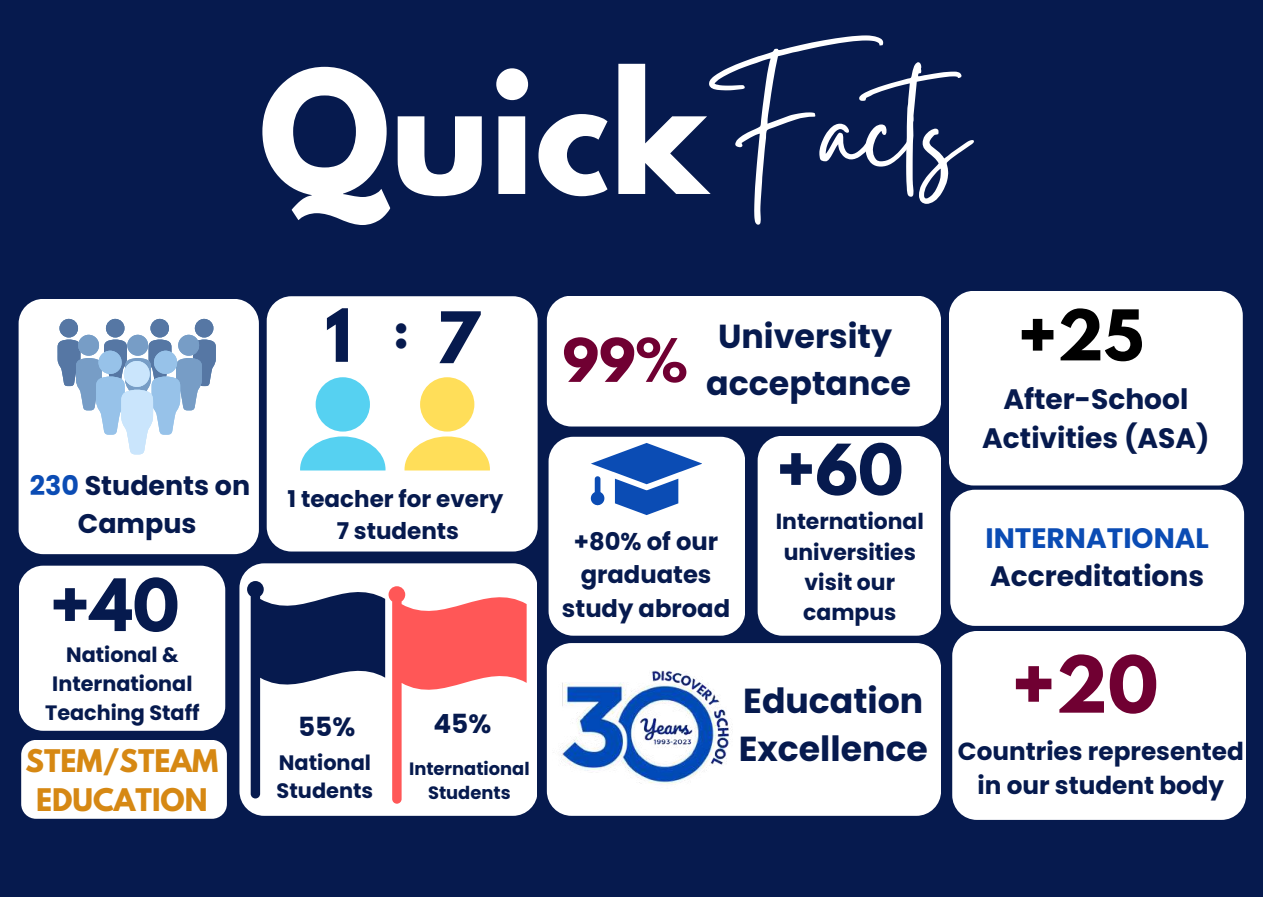
<style>
.page{position:relative;width:1263px;height:897px;background:#061a4e}
.page>*{position:absolute;margin:0;border:0;box-sizing:border-box;transform-origin:0 0}
.t1{font:700 151.35px "League Spartan";color:#fff}
.t2{font:700 69.3px "League Spartan";color:#700032}
.t3{font:700 64.95px "League Spartan";color:#061a4e}
.t4{font:700 63.9px "League Spartan";color:#061a4e}
.t5{font:700 61.8px "League Spartan";color:#061a4e}
.t6{font:700 61.8px "League Spartan";color:#000}
.t7{font:700 53.1px "League Spartan";color:#700032}
.t8{font:700 34.65px/48.3px "Poppins";color:#061a4e}
.t9{font:700 33.3px/46.3px "Poppins";color:#061a4e;text-align:center}
.t10{font:700 28.05px/38.7px "Poppins";color:#061a4e;text-align:center}
.t11{font:700 28.05px "Poppins";color:#0b4cb4}
.t12{font:700 27.6px/38.7px "League Spartan";color:#d68813;text-align:center}
.t13{font:700 26.85px/37.5px "Poppins";color:#061a4e;text-align:center}
.t14{font:700 26.4px "Poppins";color:#061a4e}
.t15{font:700 24.75px/33.9px "Poppins";color:#061a4e;text-align:center}
.t16{font:700 24.3px/33.5px "Poppins";color:#061a4e;text-align:center}
.t17{font:700 22.95px/32.2px "Poppins";color:#061a4e;text-align:center}
.t18{font:700 21.9px/30.2px "Poppins";color:#061a4e;text-align:center}
.t19{font:700 20.85px/28.5px "Poppins";color:#061a4e}
.t20{font:700 20.7px/29px "Poppins";color:#061a4e;text-align:center}
.t21{font:700 17.85px/24.5px "Poppins";color:#061a4e;text-align:center}
.s1{font-size:62.85px}
.s2{color:#0b4cb4}
</style>
<div class="page">
<div style="left:19px;top:299px;width:240px;height:255px;background:#fff;border-radius:25px"></div>
<svg style="left:58px;top:319px;width:158px;height:135px"></svg>
<div style="left:124px;top:361px;width:26px;height:26px;background:#cae5fc;border-radius:50%"></div>
<div style="left:547px;top:643px;width:394px;height:173px;background:#fff;border-radius:25px"></div>
<div style="left:267px;top:296px;width:271px;height:255px;background:#fff;border-radius:25px"></div>
<svg style="left:300px;top:436px;width:85px;height:34px"></svg>
<div style="left:316px;top:377px;width:54px;height:54px;background:#56d1f1;border-radius:50%"></div>
<svg style="left:404px;top:436px;width:86px;height:34px"></svg>
<div style="left:420px;top:377px;width:54px;height:54px;background:#ffde59;border-radius:50%"></div>
<div style="left:547px;top:295px;width:394px;height:131px;background:#fff;border-radius:25px"></div>
<div style="left:549px;top:437px;width:196px;height:198px;background:#fff;border-radius:25px"></div>
<svg style="left:591px;top:443px;width:110px;height:72px"></svg>
<div style="left:19px;top:565px;width:206px;height:165px;background:#fff;border-radius:25px"></div>
<div style="left:239px;top:563px;width:298px;height:253px;background:#fff;border-radius:25px"></div>
<svg style="left:247px;top:581px;width:280px;height:222px"></svg>
<div style="left:758px;top:436px;width:183px;height:199px;background:#fff;border-radius:25px"></div>
<div style="left:21px;top:740px;width:206px;height:78px;background:#fff;border-radius:15px"></div>
<div style="left:949px;top:291px;width:294px;height:194px;background:#fff;border-radius:25px"></div>
<img style="left:546px;top:658px;width:183px;height:130px">
<div style="left:950px;top:490px;width:294px;height:136px;background:#fff;border-radius:25px"></div>
<div style="left:952px;top:631px;width:294px;height:189px;background:#fff;border-radius:25px"></div>
<h1 class="t1" style="left:259px;top:58px;width:749px">Quick<sup>Facts</sup></h1>
<h3 class="t3" style="left:325px;top:303px;width:156px">1 <sup>:</sup><span class="s1">7</span></h3>
<p class="t13" style="left:30px;top:467px;width:222px"><span class="s2">230</span> Students on<br>Campus</p>
<h3 class="t4" style="left:50px;top:573px;width:131px">+40</h3>
<p class="t20" style="left:45px;top:640px;width:156px">National &amp;<br>International<br>Teaching Staff</p>
<p class="t12" style="left:25px;top:745px;width:194px">STEM/STEAM<br>EDUCATION</p>
<p class="t17" style="left:288px;top:482px;width:217px">1 teacher for every<br>7 students</p>
<p class="t14" style="left:298px;top:708px;width:59px">55%</p>
<p class="t19" style="left:277px;top:748px;width:98px">National<br>Students</p>
<p class="t14" style="left:433px;top:705px;width:59px">45%</p>
<p class="t21" style="left:409px;top:756px;width:122px">International<br>Students</p>
<h3 class="t7" style="left:562px;top:334px;width:127px">99%</h3>
<p class="t9" style="left:706px;top:313px;width:206px">University acceptance</p>
<h3 class="t5" style="left:776px;top:439px;width:128px">+60</h3>
<p class="t16" style="left:562px;top:524px;width:170px">+80% of our graduates study abroad</p>
<p class="t18" style="left:776px;top:507px;width:149px">International universities visit our campus</p>
<p class="t8" style="left:739px;top:676px;width:191px">Education<br>Excellence</p>
<h3 class="t6" style="left:1018px;top:305px;width:127px">+25</h3>
<p class="t10" style="left:982px;top:380px;width:229px">After-School<br>Activities (ASA)</p>
<p class="t11" style="left:985px;top:518px;width:225px">INTERNATIONAL</p>
<p class="t10" style="left:990px;top:557px;width:215px">Accreditations</p>
<h2 class="t2" style="left:1012px;top:650px;width:148px">+20</h2>
<p class="t15" style="left:958px;top:734px;width:288px">Countries represented in our student body</p>
</div>
